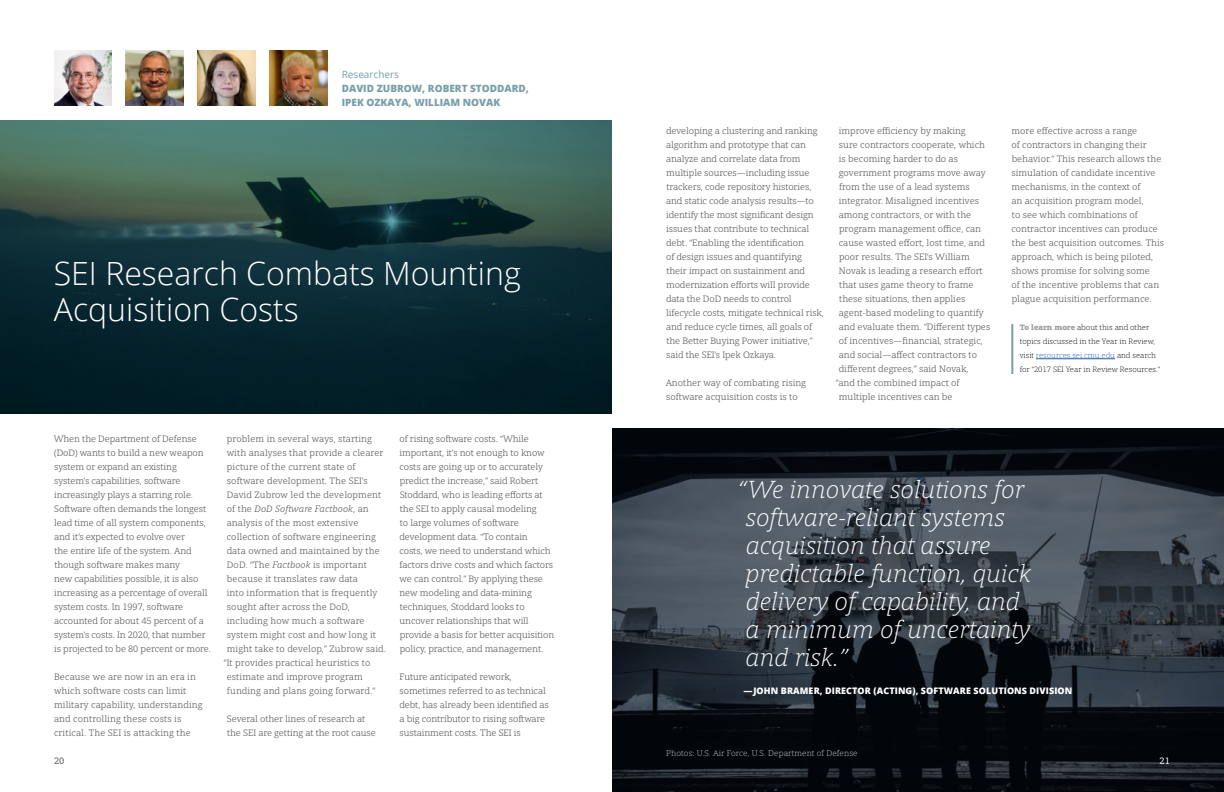
<style>
.page{position:relative;width:1224px;height:792px;background:#fff}
.page>*{position:absolute;margin:0;border:0;box-sizing:border-box;transform-origin:0 0}
.t1{font:300 32px/36px "Open Sans";color:#fff}
.t2{font:italic 300 24px/28px "Open Serif";color:#fff}
.t3{font:800 10px/14px "Open Sans";color:#789ea9}
.t4{font:10px "Open Sans";color:#789ea9}
.t5{font:9px/14px "Open Serif";letter-spacing:-.01em;color:#58595b}
.t6{font:9px/14px "Open Serif";letter-spacing:.01em;color:#58595b}
.t7{font:800 9px "Open Sans";letter-spacing:.01em;color:#fff}
.t8{font:italic 9px "Open Serif";letter-spacing:.01em;color:#58595b}
.t9{font:9px "Open Serif";color:#58595b}
.t10{font:9px "Open Serif";color:#fff}
.t11{font:300 8px "Open Serif";letter-spacing:.01em;color:#d1d3d4}
.t12{font:300 7.5px/14px "Open Serif";color:#000}
.s1{font-style:normal}
.s2{font-style:italic}
.s3{font-weight:900;color:#9d9fa2}
.s4{color:#215e9e}
</style>
<div class="page">
<svg style="left:612px;top:428px;width:612px;height:364px;background:#252c34"></svg>
<img style="left:54px;top:50px;width:58px;height:56px">
<svg style="left:0;top:120px;width:612px;height:294px;background:#1e3e40"></svg>
<img style="left:126px;top:50px;width:58px;height:56px">
<img style="left:198px;top:50px;width:58px;height:56px">
<img style="left:270px;top:50px;width:58px;height:56px">
<hr style="left:1011px;top:324px;width:2px;height:50px;background:#789ea9">
<hr style="left:1036px;top:359px;width:79px;height:1px;background:#215e9e">
<p class="t4" style="left:342px;top:68px;width:59px">Researchers</p>
<p class="t3" style="left:342px;top:81px;width:189px">DAVID ZUBROW, ROBERT STODDARD,<br>IPEK OZKAYA, WILLIAM NOVAK</p>
<h1 class="t1" style="left:54px;top:254px;width:468px">SEI Research Combats Mounting<br>Acquisition Costs</h1>
<p class="t5" style="left:54px;top:432px;width:159px">When the Department of Defense (DoD) wants to build a new weapon system or expand an existing system’s capabilities, software increasingly plays a starring role.<br>Software often demands the longest lead time of all system components, and it’s expected to evolve over<br>the entire life of the system. And though software makes many<br>new capabilities possible, it is also increasing as a percentage of overall system costs. In 1997, software accounted for about 45 percent of a system’s costs. In 2020, that number is projected to be 80 percent or more.</p>
<p class="t6" style="left:54px;top:670px;width:150px">Because we are now in an era in which software costs can limit military capability, understanding and controlling these costs is critical. The SEI is attacking the</p>
<p class="t6" style="left:227px;top:432px;width:147px">problem in several ways, starting</p>
<p class="t6" style="left:227px;top:446px;width:158px">with analyses that provide a clearer</p>
<p class="t6" style="left:227px;top:460px;width:130px">picture of the current state of</p>
<p class="t6" style="left:227px;top:474px;width:142px">software development. The SEI’s</p>
<p class="t6" style="left:227px;top:488px;width:156px">David Zubrow led the development</p>
<p class="t8" style="left:227px;top:503px;width:143px"><span class="s1">of the</span> DoD Software Factbook<span class="s1">, an</span></p>
<p class="t6" style="left:227px;top:516px;width:133px">analysis of the most extensive</p>
<p class="t6" style="left:227px;top:530px;width:151px">collection of software engineering</p>
<p class="t6" style="left:227px;top:544px;width:155px">data owned and maintained by the</p>
<p class="t6" style="left:227px;top:558px;width:141px">DoD. “The <span class="s2">Factbook</span> is important</p>
<p class="t6" style="left:227px;top:572px;width:133px">because it translates raw data</p>
<p class="t6" style="left:227px;top:586px;width:152px">into information that is frequently</p>
<p class="t6" style="left:227px;top:600px;width:125px">sought after across the DoD,</p>
<p class="t6" style="left:227px;top:614px;width:139px">including how much a software</p>
<p class="t6" style="left:227px;top:628px;width:151px">system might cost and how long it</p>
<p class="t6" style="left:227px;top:642px;width:161px">might take to develop,” Zubrow said.</p>
<p class="t6" style="left:224px;top:656px;width:148px">“It provides practical heuristics to</p>
<p class="t6" style="left:227px;top:670px;width:138px">estimate and improve program</p>
<p class="t6" style="left:227px;top:684px;width:150px">funding and plans going forward.”</p>
<p class="t5" style="left:227px;top:712px;width:150px">Several other lines of research at the SEI are getting at the root cause</p>
<p class="t5" style="left:399px;top:432px;width:156px">of rising software costs. “While important, it’s not enough to know costs are going up or to accurately predict the increase,” said Robert Stoddard, who is leading efforts at the SEI to apply causal modeling<br>to large volumes of software development data. “To contain<br>costs, we need to understand which factors drive costs and which factors we can control.” By applying these new modeling and data-mining techniques, Stoddard looks to uncover relationships that will provide a basis for better acquisition policy, practice, and management.</p>
<p class="t5" style="left:399px;top:670px;width:151px">Future anticipated rework, sometimes referred to as technical debt, has already been identified as a big contributor to rising software sustainment costs. The SEI is</p>
<p class="t5" style="left:666px;top:124px;width:159px">developing a clustering and ranking algorithm and prototype that can analyze and correlate data from multiple sources—including issue trackers, code repository histories, and static code analysis results—to identify the most significant design issues that contribute to technical debt. “Enabling the identification<br>of design issues and quantifying their impact on sustainment and modernization efforts will provide data the DoD needs to control lifecycle costs, mitigate technical risk, and reduce cycle times, all goals of the Better Buying Power initiative,” said the SEI’s Ipek Ozkaya.</p>
<p class="t5" style="left:666px;top:376px;width:142px">Another way of combating rising software acquisition costs is to</p>
<p class="t5" style="left:839px;top:124px;width:128px">improve efficiency by making</p>
<p class="t5" style="left:839px;top:138px;width:148px">sure contractors cooperate, which</p>
<p class="t5" style="left:839px;top:152px;width:121px">is becoming harder to do as</p>
<p class="t5" style="left:839px;top:166px;width:148px">government programs move away</p>
<p class="t5" style="left:839px;top:180px;width:132px">from the use of a lead systems</p>
<p class="t5" style="left:839px;top:194px;width:142px">integrator. Misaligned incentives</p>
<p class="t5" style="left:839px;top:208px;width:134px">among contractors, or with the</p>
<p class="t5" style="left:839px;top:222px;width:144px">program management office, can</p>
<p class="t5" style="left:839px;top:236px;width:148px">cause wasted effort, lost time, and</p>
<p class="t5" style="left:839px;top:250px;width:132px">poor results. The SEI’s William</p>
<p class="t5" style="left:839px;top:264px;width:145px">Novak is leading a research effort</p>
<p class="t5" style="left:839px;top:278px;width:136px">that uses game theory to frame</p>
<p class="t5" style="left:839px;top:292px;width:128px">these situations, then applies</p>
<p class="t5" style="left:839px;top:306px;width:146px">agent-based modeling to quantify</p>
<p class="t5" style="left:839px;top:320px;width:153px">and evaluate them. “Different types</p>
<p class="t5" style="left:839px;top:334px;width:146px">of incentives—financial, strategic,</p>
<p class="t5" style="left:839px;top:348px;width:140px">and social—affect contractors to</p>
<p class="t5" style="left:839px;top:362px;width:131px">different degrees,” said Novak,</p>
<p class="t5" style="left:836px;top:376px;width:125px">“and the combined impact of</p>
<p class="t5" style="left:839px;top:390px;width:115px">multiple incentives can be</p>
<p class="t5" style="left:1012px;top:124px;width:154px">more effective across a range<br>of contractors in changing their behavior.” This research allows the simulation of candidate incentive mechanisms, in the context of<br>an acquisition program model,<br>to see which combinations of contractor incentives can produce the best acquisition outcomes. This approach, which is being piloted, shows promise for solving some<br>of the incentive problems that can plague acquisition performance.</p>
<p class="t12" style="left:1020px;top:320px;width:142px"><span class="s3">To learn more</span> about this and other topics discussed in the Year in Review, visit <span class="s4">resources.sei.cmu.edu</span> and search for “2017 SEI Year in Review Resources.”</p>
<h2 class="t2" style="left:745px;top:474px;width:287px;text-indent:-8px">“We innovate solutions for software-reliant systems acquisition that assure predictable function, quick delivery of capability, and a minimum of uncertainty and risk.”</h2>
<p class="t7" style="left:744px;top:684px;width:330px">—JOHN BRAMER, DIRECTOR (ACTING), SOFTWARE SOLUTIONS DIVISION</p>
<p class="t11" style="left:666px;top:748px;width:193px">Photos: U.S. Air Force, U.S. Department of Defense</p>
<p class="t9" style="left:54px;top:755px;width:12px">20</p>
<p class="t10" style="left:1160px;top:755px;width:12px">21</p>
</div>
